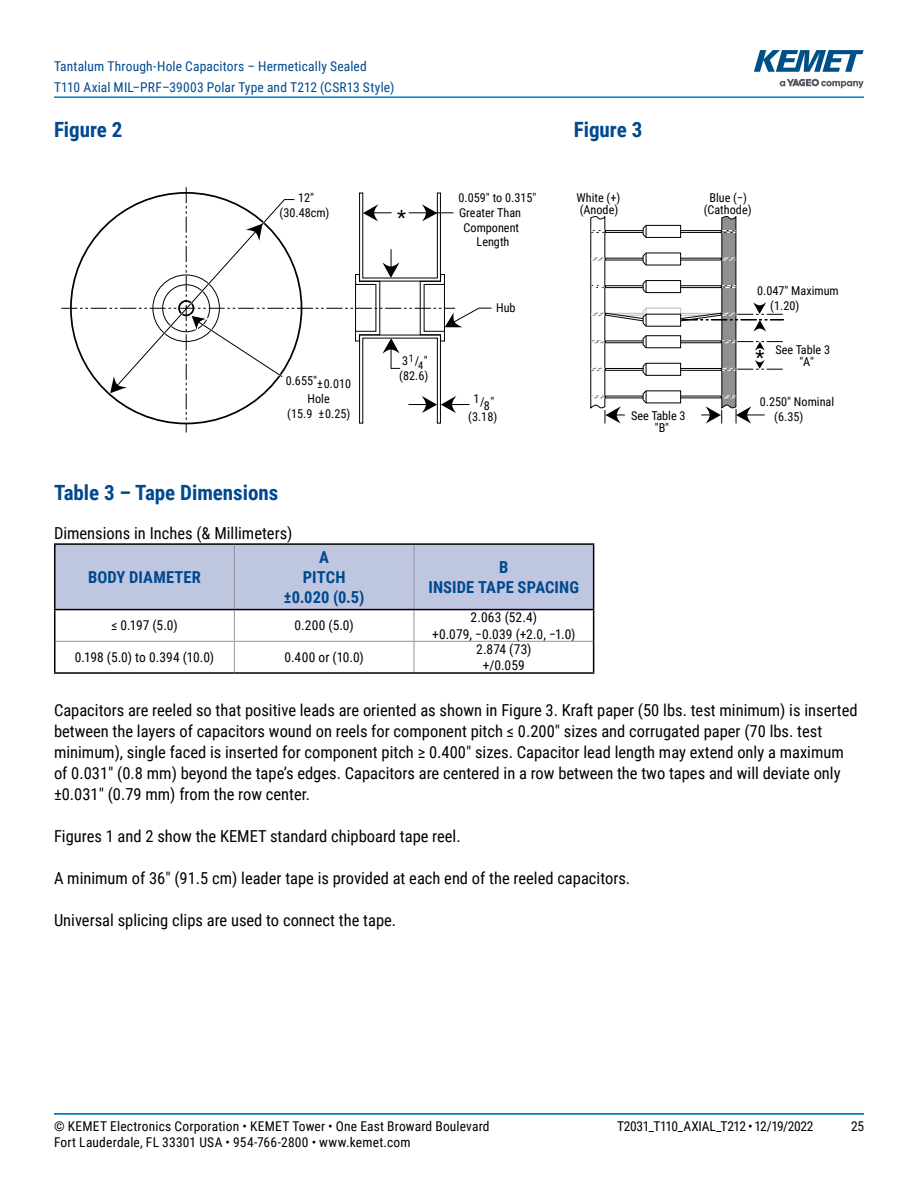
<style>
.page{position:relative;width:918px;height:1188px;background:#fff}
.page>*{position:absolute;margin:0;border:0;box-sizing:border-box;transform-origin:0 0}
.t1{font:700 21px "Roboto Condensed";color:#004990}
.t2{font:21px "Roboto Condensed";color:#000}
.t3{font:16.5px/21px "Roboto Condensed";color:#000}
.t4{font:700 16.5px/19.8px "Roboto Condensed";letter-spacing:.005em;color:#004990;text-align:center}
.t5{font:13.5px/16.2px "Roboto Condensed";letter-spacing:.015em;color:#000;text-align:center}
.t6{font:13.5px/21px "Roboto Condensed";letter-spacing:.015em;color:#004990}
.t7{font:13.5px "Roboto Condensed";letter-spacing:-.02em;color:#000}
.t8{font:12.15px/14.7px "Roboto Condensed";color:#000}
</style>
<div class="page">
<hr style="left:54px;top:1113px;width:810px;height:2px;background:#007dc3">
<hr style="left:54px;top:96px;width:810px;height:2px;background:#007dc3">
<svg style="left:780px;top:79px;width:84px;height:9px"></svg>
<svg style="left:754px;top:50px;width:110px;height:22px"></svg>
<svg style="left:61px;top:187px;width:723px;height:246px"></svg>
<div style="left:56px;top:545px;width:537px;height:64px;background:#bfc6e0"></div>
<hr style="left:234px;top:545px;width:1px;height:64px;background:#939598">
<hr style="left:414px;top:545px;width:1px;height:64px;background:#939598">
<hr style="left:234px;top:610px;width:1px;height:31px;background:#939598">
<hr style="left:414px;top:610px;width:1px;height:31px;background:#939598">
<hr style="left:234px;top:642px;width:1px;height:30px;background:#939598">
<hr style="left:414px;top:642px;width:1px;height:30px;background:#939598">
<hr style="left:54px;top:609px;width:180px;height:1px;background:#000">
<hr style="left:234px;top:609px;width:180px;height:1px;background:#000">
<hr style="left:414px;top:609px;width:180px;height:1px;background:#000">
<hr style="left:56px;top:641px;width:178px;height:1px;background:#939598">
<hr style="left:234px;top:641px;width:180px;height:1px;background:#939598">
<hr style="left:414px;top:641px;width:179px;height:1px;background:#939598">
<hr style="left:54px;top:543px;width:180px;height:2px;background:#000">
<hr style="left:54px;top:545px;width:2px;height:64px;background:#000">
<hr style="left:234px;top:543px;width:180px;height:2px;background:#000">
<hr style="left:414px;top:543px;width:180px;height:2px;background:#000">
<hr style="left:593px;top:545px;width:1px;height:64px;background:#000">
<hr style="left:54px;top:610px;width:2px;height:31px;background:#000">
<hr style="left:593px;top:610px;width:1px;height:31px;background:#000">
<hr style="left:54px;top:641px;width:2px;height:31px;background:#000">
<hr style="left:593px;top:641px;width:1px;height:31px;background:#000">
<hr style="left:54px;top:672px;width:180px;height:2px;background:#000">
<hr style="left:234px;top:672px;width:180px;height:2px;background:#000">
<hr style="left:414px;top:672px;width:180px;height:2px;background:#000">
<p class="t6" style="left:54px;top:55px;width:342px">Tantalum Through-Hole Capacitors – Hermetically Sealed<br>T110 Axial MIL–PRF–39003 Polar Type and T212 (CSR13 Style)</p>
<p class="t1" style="left:54px;top:115px;width:70px">Figure 2</p>
<p class="t1" style="left:574px;top:115px;width:70px">Figure 3</p>
<p class="t8" style="left:280px;top:190px;width:51px;text-align:center">12" (30.48cm)</p>
<p class="t8" style="left:459px;top:190px;width:79px">0.059" to 0.315"</p>
<p class="t8" style="left:459px;top:205px;width:64px">Greater Than</p>
<p class="t8" style="left:464px;top:220px;width:57px">Component</p>
<p class="t8" style="left:477px;top:234px;width:34px">Length</p>
<p class="t2" style="left:397px;top:203px;width:11px">*</p>
<p class="t8" style="left:286px;top:374px;width:67px;line-height:16.4px;text-align:center">0.655"±0.010<br>Hole</p>
<p class="t8" style="left:287px;top:406px;width:65px">(15.9 ±0.25)</p>
<p class="t8" style="left:399px;top:353px;width:31px">3<sup>1</sup>/<sub>4</sub>" (82.6)</p>
<p class="t8" style="left:496px;top:300px;width:21px">Hub</p>
<p class="t8" style="left:468px;top:394px;width:31px;text-align:center">1/8" (3.18)</p>
<p class="t8" style="left:576px;top:191px;width:45px;line-height:12.1px">White (+) (Anode)</p>
<p class="t8" style="left:704px;top:191px;width:49px;line-height:12.1px;text-align:center">Blue (−) (Cathode)</p>
<p class="t8" style="left:655px;top:409px;width:32px;line-height:12.3px;text-indent:-24px">See Table 3 "B"</p>
<p class="t8" style="left:770px;top:283px;width:70px;text-indent:-13px">0.047" Maximum (1.20)</p>
<p class="t8" style="left:799px;top:343px;width:32px;line-height:12.1px;text-indent:-24px">See Table 3 "A"</p>
<p class="t2" style="left:755px;top:343px;width:11px">*</p>
<p class="t8" style="left:774px;top:394px;width:61px;text-indent:-14px">0.250" Nominal (6.35)</p>
<p class="t1" style="left:54px;top:478px;width:226px">Table 3 – Tape Dimensions</p>
<p class="t3" style="left:54px;top:522px;width:240px">Dimensions in Inches (&amp; Millimeters)</p>
<p class="t4" style="left:88px;top:567px;width:115px">BODY DIAMETER</p>
<p class="t4" style="left:284px;top:547px;width:82px">A<br>PITCH ±0.020 (0.5)</p>
<p class="t4" style="left:429px;top:557px;width:152px">B<br>INSIDE TAPE SPACING</p>
<p class="t5" style="left:111px;top:617px;width:68px">≤ 0.197 (5.0)</p>
<p class="t5" style="left:295px;top:617px;width:61px">0.200 (5.0)</p>
<p class="t5" style="left:432px;top:609px;width:145px">2.063 (52.4)<br>+0.079, −0.039 (+2.0, −1.0)</p>
<p class="t5" style="left:75px;top:649px;width:141px">0.198 (5.0) to 0.394 (10.0)</p>
<p class="t5" style="left:284px;top:649px;width:81px">0.400 or (10.0)</p>
<p class="t5" style="left:476px;top:641px;width:57px">2.874 (73) +/0.059</p>
<p class="t3" style="left:54px;top:699px;width:805px">Capacitors are reeled so that positive leads are oriented as shown in Figure 3. Kraft paper (50 lbs. test minimum) is inserted between the layers of capacitors wound on reels for component pitch ≤ 0.200" sizes and corrugated paper (70 lbs. test minimum), single faced is inserted for component pitch ≥ 0.400" sizes. Capacitor lead length may extend only a maximum of 0.031" (0.8 mm) beyond the tape’s edges. Capacitors are centered in a row between the two tapes and will deviate only ±0.031" (0.79 mm) from the row center.</p>
<p class="t3" style="left:54px;top:825px;width:408px">Figures 1 and 2 show the KEMET standard chipboard tape reel.</p>
<p class="t3" style="left:54px;top:867px;width:578px">A minimum of 36" (91.5 cm) leader tape is provided at each end of the reeled capacitors.</p>
<p class="t3" style="left:54px;top:909px;width:344px">Universal splicing clips are used to connect the tape.</p>
<p class="t5" style="left:54px;top:1117px;width:437px">© KEMET Electronics Corporation • KEMET Tower • One East Broward Boulevard</p>
<p class="t7" style="left:617px;top:1116px;width:198px">T2031_T110_AXIAL_T212 • 12/19/2022</p>
<p class="t5" style="left:54px;top:1133px;width:358px">Fort Lauderdale, FL 33301 USA • 954-766-2800 • www.kemet.com</p>
<p class="t5" style="left:851px;top:1117px;width:14px">25</p>
</div>
